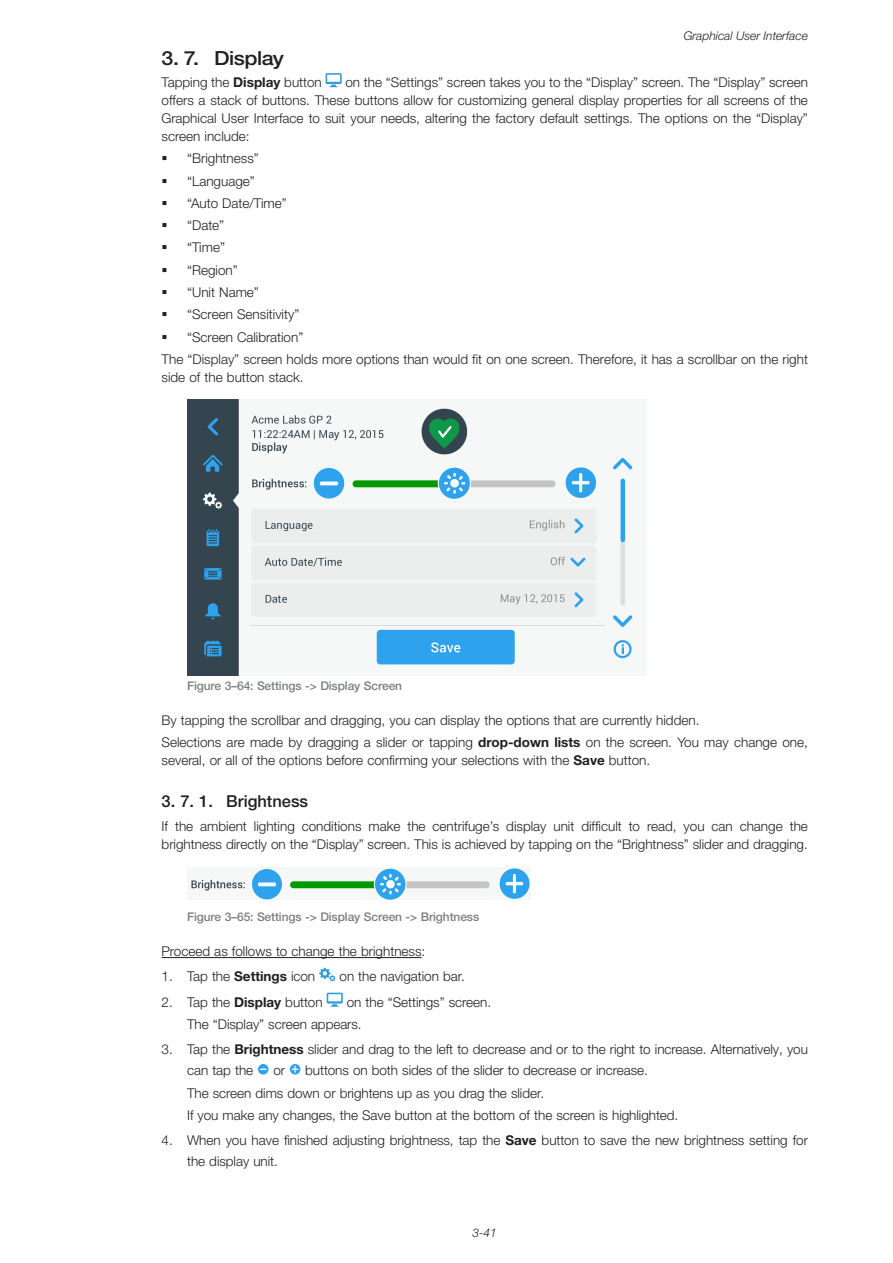
<style>
.page{position:relative;width:893px;height:1263px;background:#fff}
.page>*{position:absolute;margin:0;border:0;box-sizing:border-box;transform-origin:0 0}
.t1{font:500 19.5px "Helvetica Neue LTW1 G";letter-spacing:-.025em;color:#231f20;scale:1.1 1}
.t2{font:500 16.5px "Helvetica Neue LTW1 G";color:#231f20}
.t3{font:300 13.5px/18px "Helvetica Neue LTW1 G";color:#231f20}
.t4{font:500 12px "Helvetica Neue LTW1 G";letter-spacing:-.01em;color:#7c7e80}
.t5{font:italic 300 12px "Helvetica Neue LTW1 G";color:#231f20}
.s1{font-weight:700}
</style>
<div class="page">
<hr style="left:162px;top:957px;width:260px;height:1px;background:#231f20">
<svg style="left:326px;top:73px;width:16px;height:14px"></svg>
<img style="left:187px;top:399px;width:446px;height:276px">
<img style="left:191px;top:868px;width:339px;height:32px">
<svg style="left:319px;top:968px;width:16px;height:13px"></svg>
<svg style="left:327px;top:993px;width:16px;height:14px"></svg>
<div style="left:257px;top:1063px;width:12px;height:12px;background:#2ea2ec;border-radius:50%"></div>
<div style="left:257px;top:1063px;width:12px;height:12px;border:1px solid #fff;border-radius:50%"></div>
<svg style="left:260px;top:1068px;width:7px;height:2px"></svg>
<svg style="left:289px;top:1063px;width:12px;height:12px"></svg>
<div style="left:289px;top:1063px;width:12px;height:12px;border:1px solid #fff;border-radius:50%"></div>
<svg style="left:292px;top:1065px;width:6px;height:8px"></svg>
<p class="t5" style="left:684px;top:29px;width:126px">Graphical User Interface</p>
<h1 class="t1" style="left:162px;top:46px;width:113px">3. 7. Display</h1>
<p class="t3" style="left:162px;top:73px;width:162px">Tapping the <span class="s1">Display</span> button</p>
<p class="t3" style="left:162px;top:73px;width:648px;text-align:justify;text-indent:184px">on the “Settings” screen takes you to the “Display” screen. The “Display” screen offers a stack of buttons. These buttons allow for customizing general display properties for all screens of the Graphical User Interface to suit your needs, altering the factory default settings. The options on the “Display” screen include:</p>
<p class="t3" style="left:187px;top:150px;width:73px">“Brightness”</p>
<p class="t3" style="left:187px;top:172px;width:69px">“Language”</p>
<p class="t3" style="left:187px;top:194px;width:101px">“Auto Date/Time”</p>
<p class="t3" style="left:187px;top:216px;width:39px">“Date”</p>
<p class="t3" style="left:187px;top:239px;width:39px">“Time”</p>
<p class="t3" style="left:187px;top:261px;width:52px">“Region”</p>
<p class="t3" style="left:187px;top:283px;width:73px">“Unit Name”</p>
<p class="t3" style="left:187px;top:305px;width:114px">“Screen Sensitivity”</p>
<p class="t3" style="left:187px;top:328px;width:118px">“Screen Calibration”</p>
<p class="t3" style="left:162px;top:350px;width:648px">The “Display” screen holds more options than would fit on one screen. Therefore, it has a scrollbar on the right</p>
<p class="t3" style="left:162px;top:368px;width:144px">side of the button stack.</p>
<p class="t4" style="left:187px;top:678px;width:217px">Figure 3–64: Settings -&gt; Display Screen</p>
<p class="t3" style="left:162px;top:709px;width:648px;line-height:22.2px">By tapping the scrollbar and dragging, you can display the options that are currently hidden.<br>Selections are made by dragging a slider or tapping <span class="s1">drop-down lists</span> on the screen. You may change one,</p>
<p class="t3" style="left:162px;top:751px;width:490px">several, or all of the options before confirming your selections with the <span class="s1">Save</span> button.</p>
<p class="t2" style="left:162px;top:792px;width:148px">3. 7. 1. Brightness</p>
<p class="t3" style="left:162px;top:818px;width:648px">If the ambient lighting conditions make the centrifuge’s display unit difficult to read, you can change the brightness directly on the “Display” screen. This is achieved by tapping on the “Brightness” slider and dragging.</p>
<p class="t4" style="left:187px;top:910px;width:294px">Figure 3–65: Settings -&gt; Display Screen -&gt; Brightness</p>
<p class="t3" style="left:162px;top:942px;width:265px">Proceed as follows to change the brightness:</p>
<p class="t3" style="left:162px;top:968px;width:155px">1. Tap the <span class="s1">Settings</span> icon</p>
<p class="t3" style="left:340px;top:968px;width:127px">on the navigation bar.</p>
<p class="t3" style="left:162px;top:993px;width:163px">2. Tap the <span class="s1">Display</span> button</p>
<p class="t3" style="left:187px;top:991px;width:305px;line-height:22.2px;text-indent:160px">on the “Settings” screen.<br>The “Display” screen appears.</p>
<p class="t3" style="left:187px;top:1039px;width:622px;line-height:21px;text-indent:-26px">3. Tap the <span class="s1">Brightness</span> slider and drag to the left to decrease and or to the right to increase. Alternatively, you can tap the</p>
<p class="t3" style="left:187px;top:1059px;width:493px;line-height:22.2px;text-indent:118px">buttons on both sides of the slider to decrease or increase.<br>The screen dims down or brightens up as you drag the slider.<br>If you make any changes, the Save button at the bottom of the screen is highlighted.</p>
<p class="t3" style="left:187px;top:1130px;width:622px;line-height:21px;text-indent:-26px">4. When you have finished adjusting brightness, tap the <span class="s1">Save</span> button to save the new brightness setting for the display unit.</p>
<p class="t3" style="left:273px;top:1061px;width:13px">or</p>
<p class="t5" style="left:472px;top:1226px;width:26px">3-41</p>
</div>
